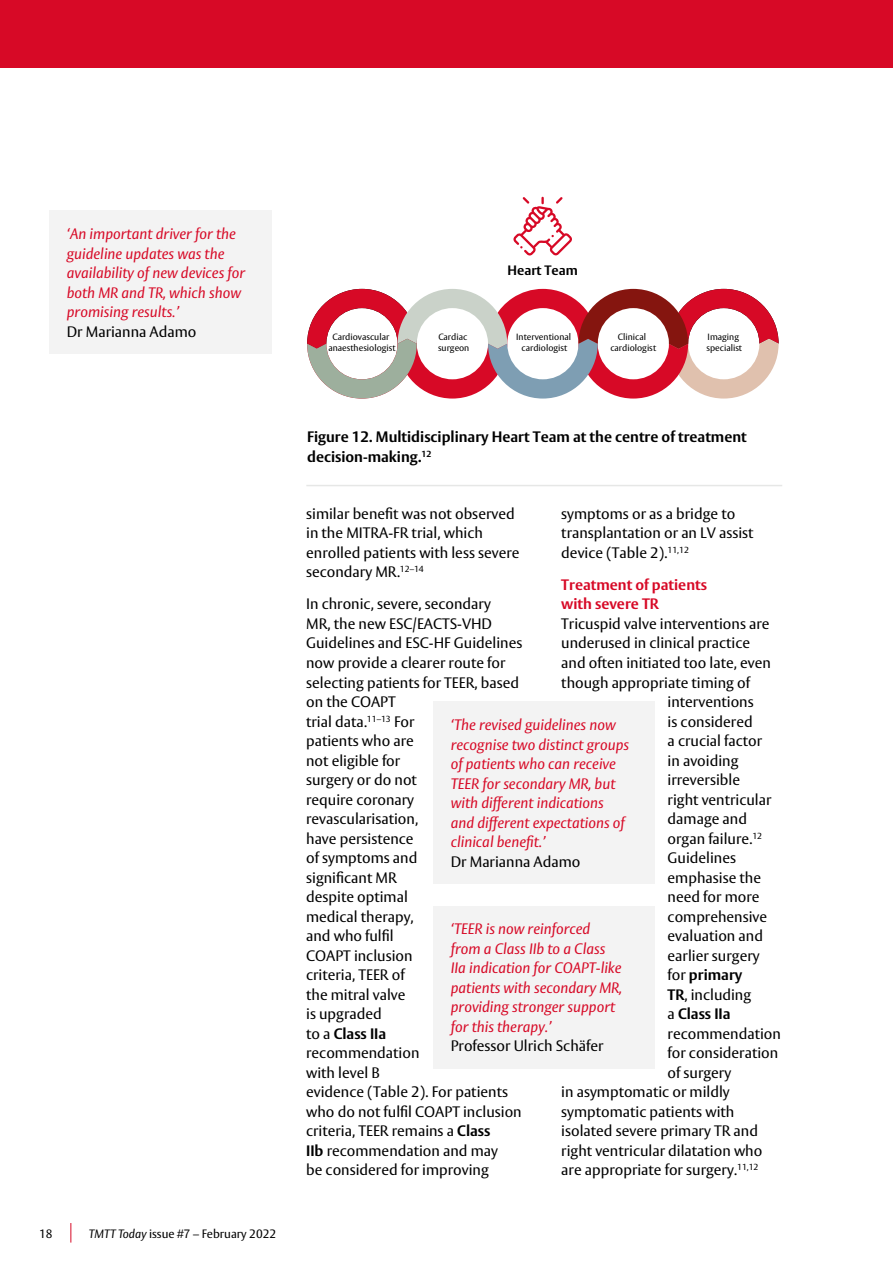
<style>
.page{position:relative;width:893px;height:1263px;background:#fff}
.page>*{position:absolute;margin:0;border:0;box-sizing:border-box;transform-origin:0 0}
.t1{font:15px/19.5px "Vesta Pro";color:#000}
.t2{font:italic 15px/19.5px "Vesta Pro";color:#d70926}
.t3{font:700 15px/19.5px "Vesta Pro";color:#000}
.t4{font:700 15px/19.5px "Vesta Pro";color:#d70926}
.t5{font:700 13.5px "Vesta Pro";color:#000}
.t6{font:12px "Vesta Pro";color:#000}
.t7{font:9px/10.8px "Vesta Pro";color:#000;text-align:center}
.s1{font-style:italic}
.s2{font-weight:700}
.s3{font-weight:400}
</style>
<div class="page">
<div style="left:0;top:0;width:893px;height:68px;background:#d70926"></div>
<svg style="left:70px;top:1223px;width:1px;height:19px"></svg>
<div style="left:50px;top:210px;width:222px;height:144px;background:#f3f3f3"></div>
<div style="left:434px;top:906px;width:221px;height:162px;background:#f3f3f3"></div>
<div style="left:434px;top:702px;width:221px;height:182px;background:#f3f3f3"></div>
<svg style="left:513px;top:197px;width:59px;height:58px"></svg>
<svg style="left:307px;top:289px;width:472px;height:110px"></svg>
<hr style="left:306px;top:485px;width:476px;height:1px;background:#e6e7e6">
<p class="t2" style="left:67px;top:224px;width:180px">‘An important driver for the guideline updates was the availability of new devices for both MR and TR, which show promising results.’</p>
<p class="t1" style="left:67px;top:321px;width:131px">Dr Marianna Adamo</p>
<p class="t6" style="left:39px;top:1226px;width:15px">18</p>
<p class="t6" style="left:89px;top:1226px;width:189px"><span class="s1">TMTT Today</span> issue #7 – February 2022</p>
<p class="t5" style="left:508px;top:262px;width:72px">Heart Team</p>
<p class="t7" style="left:328px;top:332px;width:69px">Cardiovascular anaesthesiologist</p>
<p class="t7" style="left:438px;top:332px;width:33px;text-align:left">Cardiac surgeon</p>
<p class="t7" style="left:516px;top:332px;width:56px">Interventional cardiologist</p>
<p class="t7" style="left:610px;top:332px;width:47px">Clinical cardiologist</p>
<p class="t7" style="left:706px;top:332px;width:37px;text-align:left">Imaging specialist</p>
<p class="t3" style="left:307px;top:427px;width:441px">Figure 12. Multidisciplinary Heart Team at the centre of treatment decision-making.<sup>12</sup></p>
<p class="t1" style="left:306px;top:503px;width:215px">similar benefit was not observed in the MITRA-FR trial, which enrolled patients with less severe secondary MR.<sup>12–14</sup></p>
<p class="t1" style="left:306px;top:594px;width:218px">In chronic, severe, secondary<br>MR, the new ESC/EACTS-VHD<br>Guidelines and ESC-HF Guidelines now provide a clearer route for selecting patients for TEER, based on the COAPT<br>trial data.<sup>11–13</sup> For<br>patients who are<br>not eligible for<br>surgery or do not<br>require coronary revascularisation,<br>have persistence<br>of symptoms and<br>significant MR<br>despite optimal<br>medical therapy,<br>and who fulfil<br>COAPT inclusion<br>criteria, TEER of<br>the mitral valve<br>is upgraded<br>to a <span class="s2">Class IIa<br></span>recommendation<br>with level B<br>evidence (Table 2). For patients who do not fulfil COAPT inclusion criteria, TEER remains a <span class="s2">Class<br>IIb</span> recommendation and may<br>be considered for improving</p>
<p class="t1" style="left:561px;top:503px;width:194px">symptoms or as a bridge to transplantation or an LV assist device (Table 2).<sup>11,12</sup></p>
<p class="t4" style="left:561px;top:575px;width:147px">Treatment of patients with severe TR</p>
<p class="t1" style="left:561px;top:614px;width:210px">Tricuspid valve interventions are</p>
<p class="t1" style="left:561px;top:633px;width:190px">underused in clinical practice</p>
<p class="t1" style="left:561px;top:653px;width:211px">and often initiated too late, even</p>
<p class="t1" style="left:561px;top:672px;width:190px">though appropriate timing of</p>
<p class="t1" style="left:668px;top:692px;width:88px">interventions</p>
<p class="t1" style="left:668px;top:711px;width:87px">is considered</p>
<p class="t1" style="left:668px;top:731px;width:96px">a crucial factor</p>
<p class="t1" style="left:668px;top:750px;width:72px">in avoiding</p>
<p class="t1" style="left:668px;top:770px;width:74px">irreversible</p>
<p class="t1" style="left:668px;top:789px;width:105px">right ventricular</p>
<p class="t1" style="left:668px;top:809px;width:81px">damage and</p>
<p class="t1" style="left:668px;top:828px;width:96px">organ failure.<sup>12</sup></p>
<p class="t1" style="left:668px;top:848px;width:70px">Guidelines</p>
<p class="t1" style="left:668px;top:867px;width:95px">emphasise the</p>
<p class="t1" style="left:668px;top:887px;width:93px">need for more</p>
<p class="t1" style="left:668px;top:906px;width:101px">comprehensive</p>
<p class="t1" style="left:668px;top:926px;width:97px">evaluation and</p>
<p class="t1" style="left:668px;top:945px;width:94px">earlier surgery</p>
<p class="t3" style="left:668px;top:965px;width:76px"><span class="s3">for</span> primary</p>
<p class="t1" style="left:668px;top:984px;width:85px"><span class="s2">TR</span>, including</p>
<p class="t3" style="left:668px;top:1004px;width:64px"><span class="s3">a</span> Class IIa</p>
<p class="t1" style="left:668px;top:1023px;width:115px">recommendation</p>
<p class="t1" style="left:668px;top:1043px;width:112px">for consideration</p>
<p class="t1" style="left:668px;top:1062px;width:65px">of surgery</p>
<p class="t1" style="left:561px;top:1082px;width:170px">in asymptomatic or mildly</p>
<p class="t1" style="left:561px;top:1101px;width:175px">symptomatic patients with</p>
<p class="t1" style="left:561px;top:1121px;width:198px">isolated severe primary TR and</p>
<p class="t1" style="left:561px;top:1140px;width:203px">right ventricular dilatation who</p>
<p class="t1" style="left:561px;top:1160px;width:199px">are appropriate for surgery.<sup>11,12</sup></p>
<p class="t2" style="left:451px;top:715px;width:180px">‘The revised guidelines now recognise two distinct groups of patients who can receive<br>TEER for secondary MR, but with different indications and different expectations of clinical benefit.’</p>
<p class="t1" style="left:451px;top:851px;width:131px">Dr Marianna Adamo</p>
<p class="t2" style="left:451px;top:919px;width:173px">‘TEER is now reinforced from a Class IIb to a Class<br>IIa indication for COAPT-like patients with secondary MR, providing stronger support for this therapy.’</p>
<p class="t1" style="left:451px;top:1036px;width:154px">Professor Ulrich Schäfer</p>
</div>
